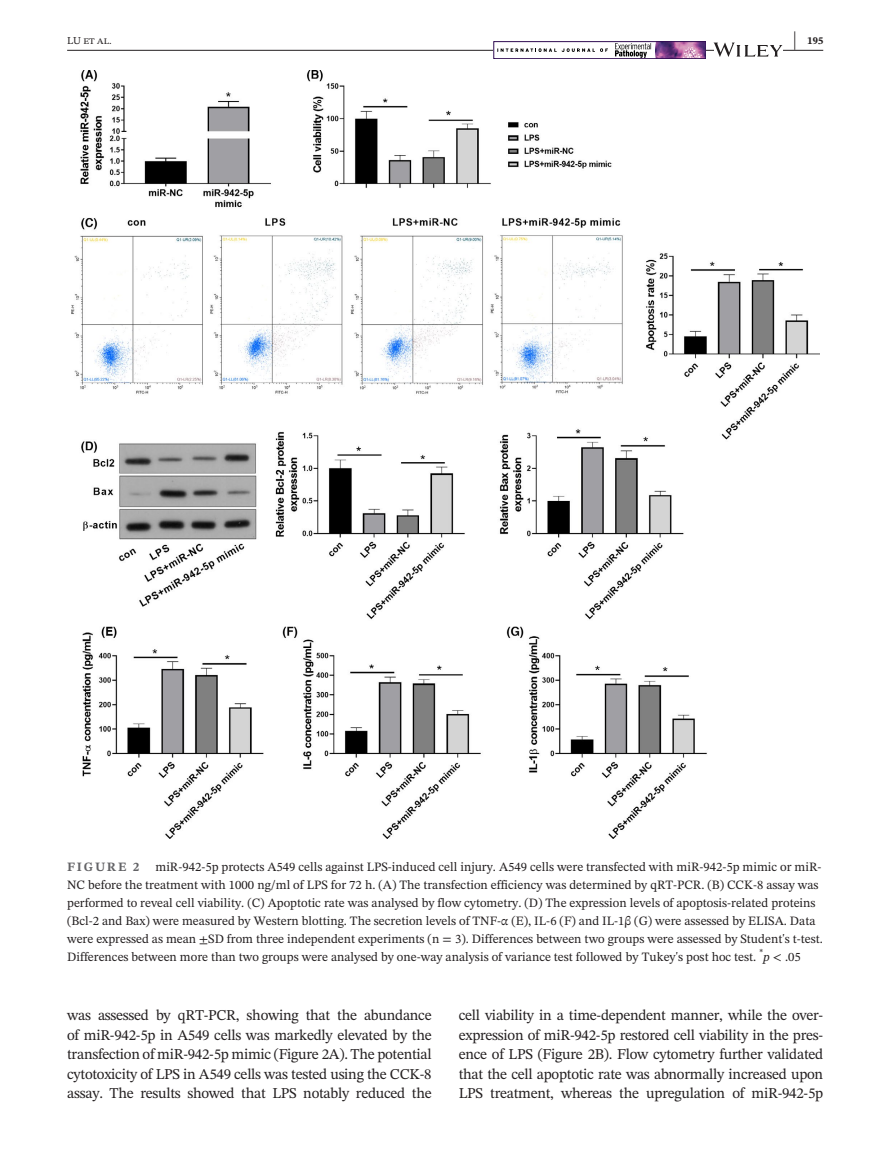
<style>
.page{position:relative;width:893px;height:1174px;background:#fff}
.page>*{position:absolute;margin:0;border:0;box-sizing:border-box;transform-origin:0 0}
.t1{font:15px/19.5px "STIX Two Text";letter-spacing:-.02em;color:#231f20;text-align:justify}
.t2{font:12.75px/18px "STIX Two Text";color:#231f20}
.t3{font:700 12.75px "STIX Two Text";letter-spacing:.14em;color:#636366}
.t4{font:10.5px "STIX Two Text";color:#231f20}
.t5{font:700 10.5px "STIX Two Text";color:#231f20}
.t6{font:8.85px "STIX Two Text";color:#231f20}
.s1{font-size:21.6px}
.s2{font-style:italic}
</style>
<div class="page">
<hr style="left:67px;top:50px;width:756px;height:1px;background:#231f20">
<div style="left:494px;top:42px;width:212px;height:17px;background:#fff"></div>
<svg style="left:615px;top:44px;width:36px;height:13px"></svg>
<svg style="left:497px;top:48px;width:111px;height:4px"></svg>
<img style="left:655px;top:44px;width:49px;height:13px">
<div style="left:494px;top:42px;width:212px;height:17px;border:1px solid #2f0b51"></div>
<svg style="left:713px;top:43px;width:69px;height:14px"></svg>
<img style="left:71px;top:70px;width:748px;height:768px">
<p class="t4" style="left:67px;top:33px;width:46px">LU et al.</p>
<p class="t5" style="left:794px;top:33px;width:31px"><span class="s1">|</span> 195</p>
<p class="t2" style="left:67px;top:857px;width:757px;text-indent:88px">miR-942-5p protects A549 cells against LPS-induced cell injury. A549 cells were transfected with miR-942-5p mimic or miR-NC before the treatment with 1000 ng/ml of LPS for 72 h. (A) The transfection efficiency was determined by qRT-PCR. (B) CCK-8 assay was performed to reveal cell viability. (C) Apoptotic rate was analysed by flow cytometry. (D) The expression levels of apoptosis-related proteins (Bcl-2 and Bax) were measured by Western blotting. The secretion levels of TNF-α (E), IL-6 (F) and IL-1β (G) were assessed by ELISA. Data were expressed as mean ±SD from three independent experiments (n = 3). Differences between two groups were assessed by Student's t-test.<br>Differences between more than two groups were analysed by one-way analysis of variance test followed by Tukey's post hoc test.</p>
<p class="t3" style="left:67px;top:857px;width:73px">FIGURE 2</p>
<p class="t6" style="left:759px;top:945px;width:5px">*</p>
<p class="t2" style="left:763px;top:947px;width:39px"><span class="s2">p</span> &lt; .05</p>
<p class="t1" style="left:67px;top:1005px;width:366px">was assessed by qRT-PCR, showing that the abundance of miR-942-5p in A549 cells was markedly elevated by the transfection of miR-942-5p mimic (Figure 2A). The potential cytotoxicity of LPS in A549 cells was tested using the CCK-8 assay. The results showed that LPS notably reduced the</p>
<p class="t1" style="left:459px;top:1005px;width:366px">cell viability in a time-dependent manner, while the over&shy;expression of miR-942-5p restored cell viability in the pres&shy;ence of LPS (Figure 2B). Flow cytometry further validated that the cell apoptotic rate was abnormally increased upon LPS treatment, whereas the upregulation of miR-942-5p</p>
</div>
